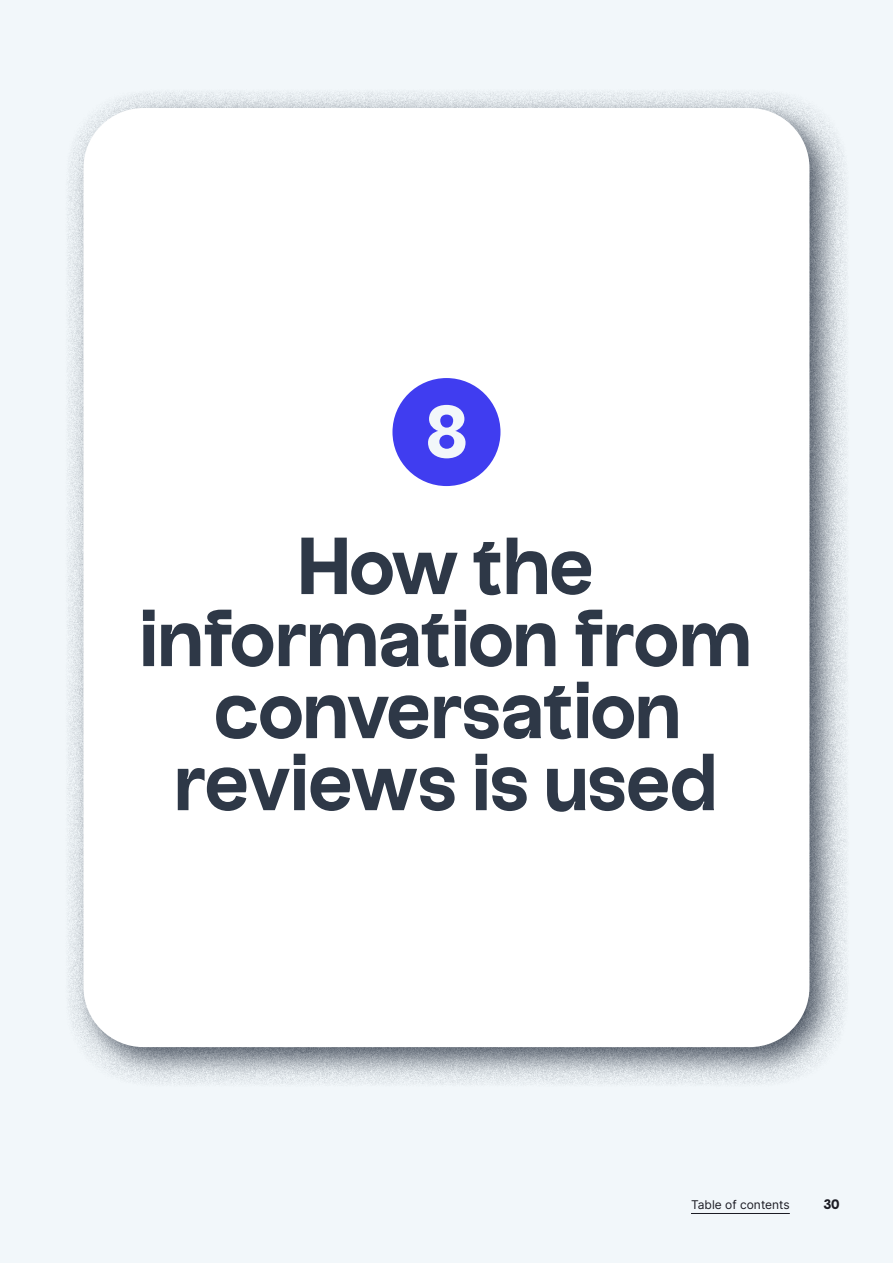
<style>
.page{position:relative;width:893px;height:1263px;background:#f2f7fa}
.page>*{position:absolute;margin:0;border:0;box-sizing:border-box;transform-origin:0 0}
.t1{font:700 79.5px/72px "Uxum Grotesque";letter-spacing:-.035em;color:#2e3847;text-align:center}
.t2{font:700 75px "Uxum Grotesque";color:#f2f7fa}
.t3{font:700 13.5px "Uxum Grotesque";color:#1c1c24}
.t4{font:12px "Inter";color:#1c1c24}
</style>
<div class="page">
<hr style="left:691px;top:1213px;width:99px;height:1px;background:#1c1c24">
<div style="left:65px;top:89px;width:785px;height:998px;background:#2e3847;opacity:.88"></div>
<div style="left:83px;top:108px;width:726px;height:939px;background:#fff;border-radius:60px"></div>
<div style="left:392px;top:378px;width:108px;height:108px;background:#403df0;border-radius:50%"></div>
<p class="t2" style="left:426px;top:383px;width:45px">8</p>
<p class="t1" style="left:140px;top:526px;width:615px">How the information from conversation reviews is used</p>
<p class="t4" style="left:691px;top:1196px;width:100px">Table of contents</p>
<p class="t3" style="left:824px;top:1195px;width:18px">30</p>
</div>
